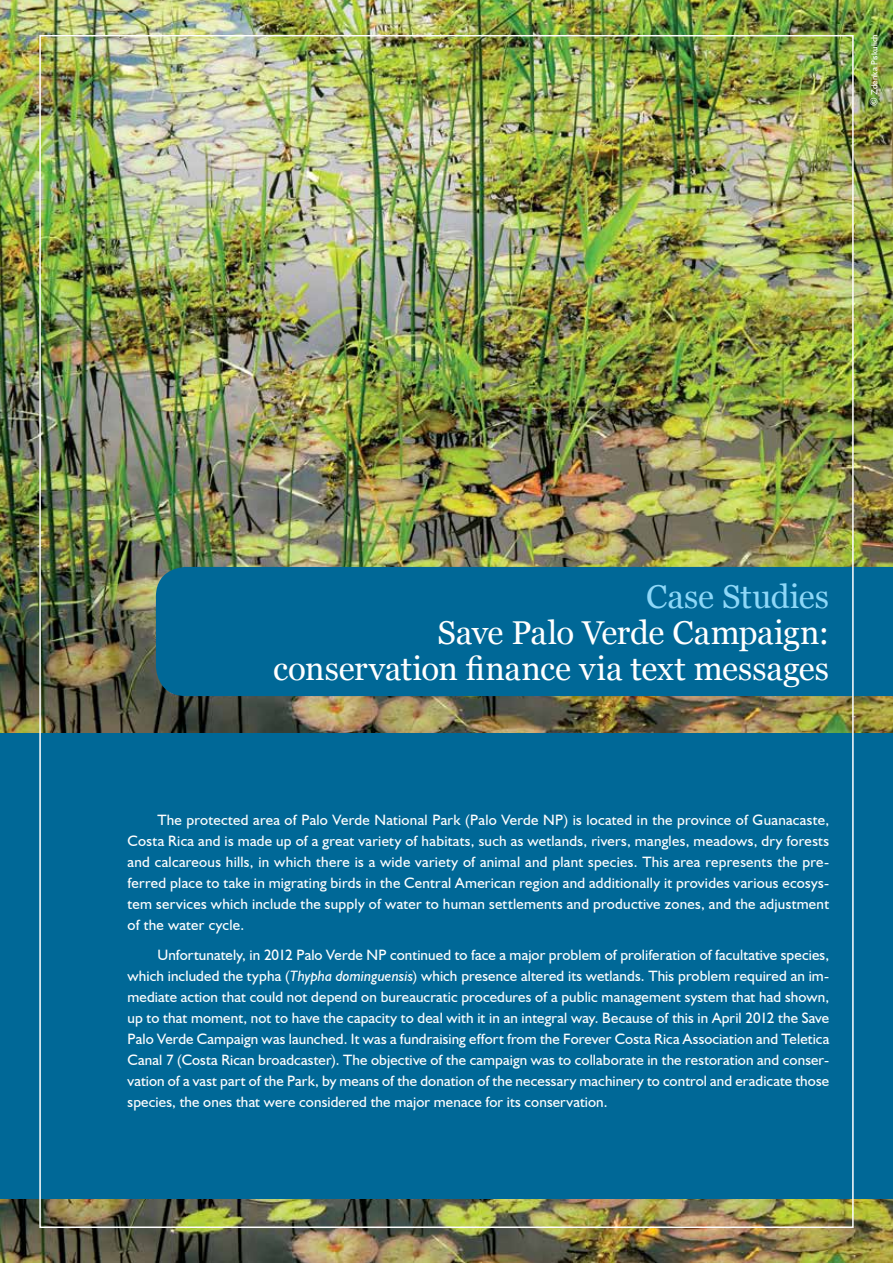
<style>
.page{position:relative;width:893px;height:1263px;background:#fff}
.page>*{position:absolute;margin:0;border:0;box-sizing:border-box;transform-origin:0 0}
.t1{font:33px/36px "Georgia";letter-spacing:-.005em;color:#fff;text-align:right}
.t2{font:33px "Georgia";letter-spacing:.005em;color:#8ed8f8}
.t3{font:15px/21px "Humanist 521 BT";letter-spacing:.015em;color:#fff;text-align:justify}
.t4{font:9px "Humanist 521 BT";color:#fff}
.s1{font-size:10.5px}
.s2{font-style:italic}
</style>
<div class="page">
<img style="left:0;top:0;width:893px;height:733px">
<img style="left:0;top:1199px;width:893px;height:64px">
<div style="left:0;top:733px;width:893px;height:466px;background:#006897"></div>
<div style="left:156px;top:567px;width:737px;height:129px;background:#006897"></div>
<p class="t4" style="left:869px;top:106px;width:74px;rotate:-90deg"><span class="s1">©</span> Zdenka Piskulich</p>
<h1 class="t2" style="left:646px;top:577px;width:185px">Case Studies</h1>
<h1 class="t1" style="left:273px;top:615px;width:558px">Save Palo Verde Campaign: conservation finance via text messages</h1>
<p class="t3" style="left:128px;top:809px;width:703px;text-indent:30px">The protected area of Palo Verde National Park (Palo Verde NP) is located in the province of Guanacaste, Costa Rica and is made up of a great variety of habitats, such as wetlands, rivers, mangles, meadows, dry forests and calcareous hills, in which there is a wide variety of animal and plant species. This area represents the pre&shy;ferred place to take in migrating birds in the Central American region and additionally it provides various ecosys&shy;tem services which include the supply of water to human settlements and productive zones, and the adjustment of the water cycle.</p>
<p class="t3" style="left:128px;top:944px;width:703px;text-indent:30px">Unfortunately, in 2012 Palo Verde NP continued to face a major problem of proliferation of facultative species, which included the typha (<span class="s2">Thypha dominguensis</span>) which presence altered its wetlands. This problem required an im&shy;mediate action that could not depend on bureaucratic procedures of a public management system that had shown, up to that moment, not to have the capacity to deal with it in an integral way. Because of this in April 2012 the Save Palo Verde Campaign was launched. It was a fundraising effort from the Forever Costa Rica Association and Teletica Canal 7 (Costa Rican broadcaster). The objective of the campaign was to collaborate in the restoration and conser&shy;vation of a vast part of the Park, by means of the donation of the necessary machinery to control and eradicate those species, the ones that were considered the major menace for its conservation.</p>
</div>
